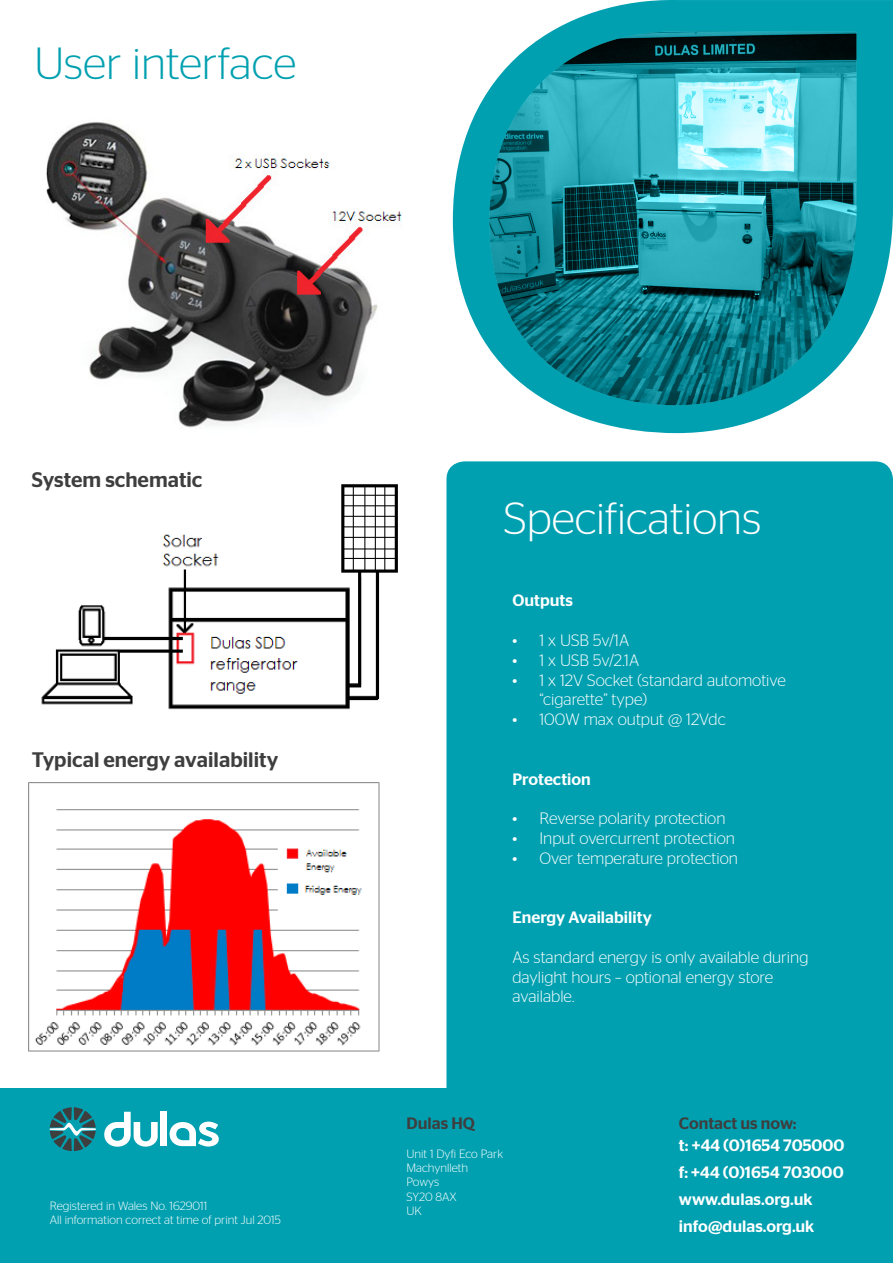
<style>
.page{position:relative;width:893px;height:1263px;background:#fff}
.page>*{position:absolute;margin:0;border:0;box-sizing:border-box;transform-origin:0 0}
.t1{font:300 45px "Stag Sans";color:#fff}
.t2{font:300 45px "Stag Sans";color:#00a0b0}
.t3{font:500 21px "Stag Sans";color:#3e3e3f}
.t4{font:300 16.5px/19.8px "Stag Sans";color:#fff}
.t5{font:500 16.5px "Stag Sans";color:#fff}
.t6{font:500 16.5px "Stag Sans";color:#3e3e3f}
.t7{font:300 12px/14.4px "Stag Sans";color:#fff}
</style>
<div class="page">
<div style="left:446px;top:461px;width:447px;height:628px;background:#00a0b0"></div>
<div style="left:0;top:1089px;width:893px;height:174px;background:#00a0b0"></div>
<svg style="left:50px;top:1107px;width:46px;height:44px"></svg>
<svg style="left:104px;top:1112px;width:54px;height:35px"></svg>
<div style="left:160px;top:1112px;width:7px;height:34px;background:#fff"></div>
<svg style="left:170px;top:1121px;width:49px;height:25px"></svg>
<img style="left:29px;top:782px;width:351px;height:270px">
<img style="left:41px;top:484px;width:357px;height:226px">
<img style="left:47px;top:122px;width:355px;height:306px">
<svg style="left:453px;top:0;width:440px;height:433px;fill:#00a0b0"></svg>
<img style="left:489px;top:32px;width:367px;height:373px">
<p class="t2" style="left:34px;top:38px;width:264px">User interface</p>
<p class="t3" style="left:32px;top:467px;width:172px">System schematic</p>
<p class="t3" style="left:32px;top:748px;width:248px">Typical energy availability</p>
<p class="t7" style="left:50px;top:1198px;width:159px">Registered in Wales No. 1629011</p>
<p class="t7" style="left:50px;top:1213px;width:233px">All information correct at time of print Jul 2015</p>
<p class="t1" style="left:504px;top:493px;width:259px">Specifications</p>
<p class="t5" style="left:512px;top:591px;width:62px">Outputs</p>
<p class="t4" style="left:512px;top:630px;width:118px">• 1 x USB 5v/1A</p>
<p class="t4" style="left:512px;top:650px;width:128px">• 1 x USB 5v/2.1A</p>
<p class="t4" style="left:539px;top:670px;width:248px;text-indent:-27px">• 1 x 12V Socket (standard automotive “cigarette” type)</p>
<p class="t4" style="left:512px;top:709px;width:215px">• 100W max output @ 12Vdc</p>
<p class="t5" style="left:512px;top:769px;width:80px">Protection</p>
<p class="t4" style="left:512px;top:808px;width:215px">• Reverse polarity protection</p>
<p class="t4" style="left:512px;top:828px;width:224px">• Input overcurrent protection</p>
<p class="t4" style="left:512px;top:848px;width:227px">• Over temperature protection</p>
<p class="t5" style="left:512px;top:908px;width:141px">Energy Availability</p>
<p class="t4" style="left:512px;top:947px;width:298px">As standard energy is only available during daylight hours – optional energy store available.</p>
<p class="t6" style="left:406px;top:1113px;width:70px">Dulas HQ</p>
<p class="t7" style="left:406px;top:1146px;width:98px">Unit 1 Dyfi Eco Park<br>Machynlleth</p>
<p class="t7" style="left:406px;top:1175px;width:34px">Powys</p>
<p class="t7" style="left:406px;top:1189px;width:52px">SY20 8AX</p>
<p class="t7" style="left:406px;top:1203px;width:17px">UK</p>
<p class="t6" style="left:679px;top:1113px;width:119px">Contact us now:</p>
<p class="t5" style="left:679px;top:1136px;width:167px">t: +44 (0)1654 705000</p>
<p class="t5" style="left:679px;top:1163px;width:166px">f: +44 (0)1654 703000</p>
<p class="t5" style="left:679px;top:1189px;width:135px">www.dulas.org.uk</p>
<p class="t5" style="left:679px;top:1216px;width:137px">info@dulas.org.uk</p>
</div>
